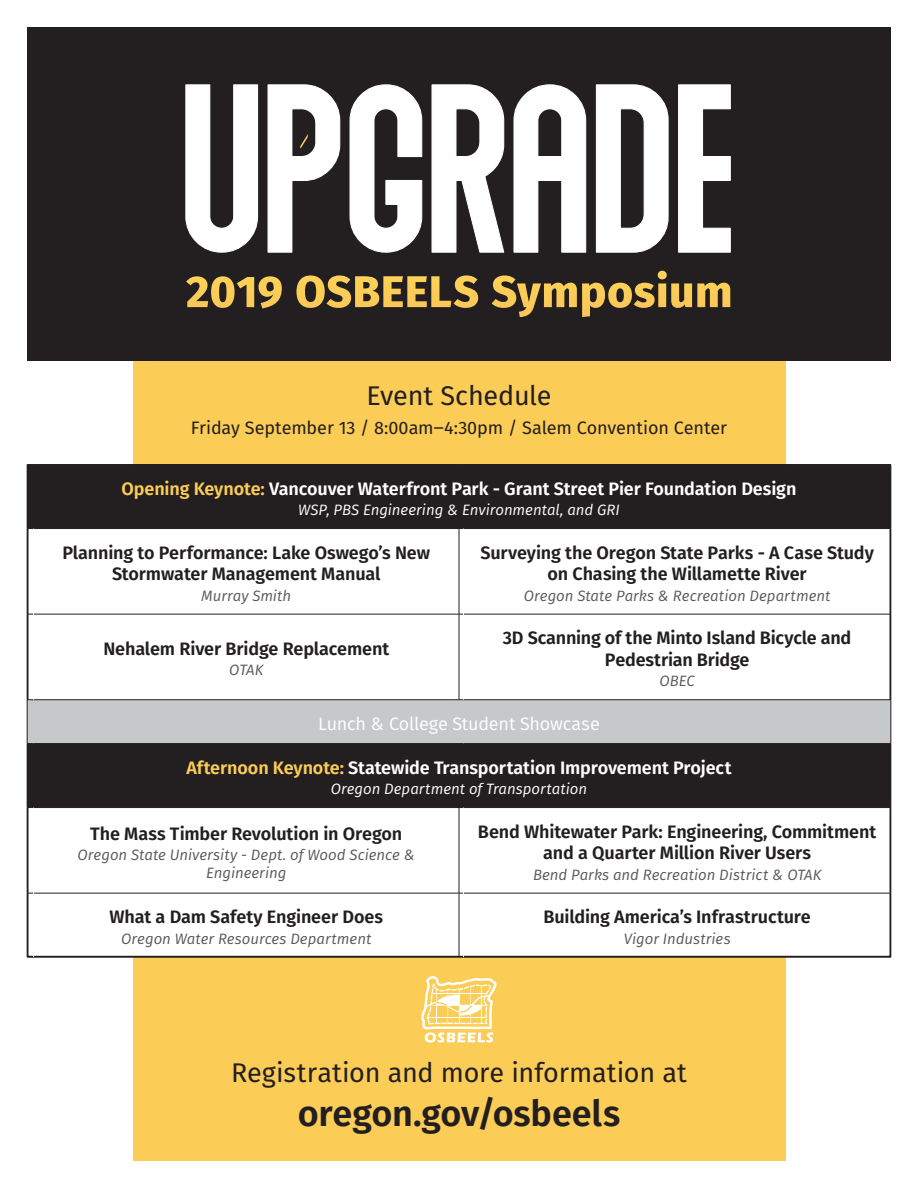
<style>
.page{position:relative;width:918px;height:1188px;background:#fff}
.page>*{position:absolute;margin:0;border:0;box-sizing:border-box;transform-origin:0 0}
.t1{font:600 36px "Fira Sans";letter-spacing:-.005em;color:#231f20}
.t2{font:27px "Fira Sans";letter-spacing:-.01em;color:#231f20}
.t3{font:600 18px/21.6px "Fira Sans";letter-spacing:-.01em;color:#231f20;text-align:center}
.t4{font:600 18px "Fira Sans";letter-spacing:-.01em;color:#fff}
.t5{font:18px "Fira Sans";letter-spacing:-.01em;color:#231f20}
.t6{font:18px "Fira Sans";letter-spacing:-.01em;color:#fff}
.t7{font:italic 15px/18px "Fira Sans";color:#57585a;text-align:center}
.t8{font:italic 15px "Fira Sans";color:#fff}
.s1{color:#fbcc56}
</style>
<div class="page">
<div style="left:133px;top:27px;width:652px;height:1134px;background:#fbcc56"></div>
<div style="left:27px;top:27px;width:864px;height:334px;background:#231f20"></div>
<svg style="left:186px;top:276px;width:96px;height:32px"></svg>
<svg style="left:296px;top:275px;width:182px;height:33px"></svg>
<svg style="left:492px;top:271px;width:238px;height:46px"></svg>
<svg style="left:185px;top:84px;width:74px;height:169px"></svg>
<svg style="left:267px;top:84px;width:74px;height:169px"></svg>
<svg style="left:349px;top:84px;width:74px;height:169px"></svg>
<svg style="left:431px;top:84px;width:74px;height:169px"></svg>
<svg style="left:513px;top:84px;width:74px;height:169px"></svg>
<svg style="left:595px;top:84px;width:74px;height:169px"></svg>
<svg style="left:678px;top:84px;width:53px;height:169px"></svg>
<div style="left:28px;top:465px;width:862px;height:492px;background:#fff"></div>
<svg style="left:28px;top:465px;width:863px;height:342px"></svg>
<div style="left:27px;top:700px;width:864px;height:44px;background:#c7c8ca"></div>
<hr style="left:27px;top:465px;width:1px;height:63px;background:#231f20">
<hr style="left:34px;top:464px;width:425px;height:1px;background:#231f20">
<hr style="left:464px;top:464px;width:427px;height:1px;background:#231f20">
<hr style="left:891px;top:465px;width:1px;height:63px;background:#231f20">
<hr style="left:27px;top:529px;width:1px;height:85px;background:#231f20">
<hr style="left:34px;top:528px;width:425px;height:1px;background:#231f20">
<hr style="left:459px;top:529px;width:1px;height:85px;background:#231f20">
<hr style="left:464px;top:528px;width:427px;height:1px;background:#231f20">
<hr style="left:891px;top:529px;width:1px;height:85px;background:#231f20">
<hr style="left:27px;top:614px;width:1px;height:86px;background:#231f20">
<hr style="left:34px;top:614px;width:425px;height:1px;background:#231f20">
<hr style="left:459px;top:614px;width:1px;height:86px;background:#231f20">
<hr style="left:464px;top:614px;width:427px;height:1px;background:#231f20">
<hr style="left:891px;top:614px;width:1px;height:86px;background:#231f20">
<hr style="left:27px;top:700px;width:1px;height:43px;background:#231f20">
<hr style="left:34px;top:699px;width:425px;height:1px;background:#231f20">
<hr style="left:464px;top:699px;width:427px;height:1px;background:#231f20">
<hr style="left:891px;top:700px;width:1px;height:43px;background:#231f20">
<hr style="left:27px;top:744px;width:1px;height:63px;background:#231f20">
<hr style="left:34px;top:743px;width:425px;height:1px;background:#231f20">
<hr style="left:464px;top:743px;width:427px;height:1px;background:#231f20">
<hr style="left:891px;top:744px;width:1px;height:63px;background:#231f20">
<hr style="left:27px;top:808px;width:1px;height:85px;background:#231f20">
<hr style="left:34px;top:807px;width:425px;height:1px;background:#231f20">
<hr style="left:459px;top:808px;width:1px;height:85px;background:#231f20">
<hr style="left:464px;top:807px;width:427px;height:1px;background:#231f20">
<hr style="left:891px;top:808px;width:1px;height:85px;background:#231f20">
<hr style="left:27px;top:893px;width:1px;height:64px;background:#231f20">
<hr style="left:34px;top:893px;width:425px;height:1px;background:#231f20">
<hr style="left:459px;top:893px;width:1px;height:64px;background:#231f20">
<hr style="left:464px;top:893px;width:427px;height:1px;background:#231f20">
<hr style="left:891px;top:893px;width:1px;height:64px;background:#231f20">
<hr style="left:34px;top:957px;width:425px;height:1px;background:#231f20">
<hr style="left:464px;top:957px;width:427px;height:1px;background:#231f20">
<hr style="left:33px;top:614px;width:1px;height:86px;background:#fff">
<hr style="left:463px;top:614px;width:1px;height:86px;background:#fff">
<hr style="left:463px;top:529px;width:1px;height:85px;background:#fff">
<hr style="left:33px;top:529px;width:1px;height:85px;background:#fff">
<svg style="left:421px;top:976px;width:76px;height:67px"></svg>
<p class="t2" style="left:366px;top:375px;width:187px">Event Schedule</p>
<p class="t5" style="left:191px;top:414px;width:538px">Friday September 13 / 8:00am‒4:30pm / Salem Convention Center</p>
<p class="t4" style="left:122px;top:474px;width:676px"><span class="s1">Opening Keynote:</span> Vancouver Waterfront Park - Grant Street Pier Foundation Design</p>
<p class="t8" style="left:298px;top:499px;width:323px">WSP, PBS Engineering &amp; Environmental, and GRI</p>
<p class="t3" style="left:62px;top:541px;width:369px">Planning to Performance: Lake Oswego’s New<br>Stormwater Management Manual</p>
<p class="t7" style="left:201px;top:586px;width:92px">Murray Smith</p>
<p class="t3" style="left:480px;top:541px;width:395px">Surveying the Oregon State Parks - A Case Study on Chasing the Willamette River</p>
<p class="t7" style="left:524px;top:586px;width:308px">Oregon State Parks &amp; Recreation Department</p>
<p class="t3" style="left:503px;top:626px;width:350px">3D Scanning of the Minto Island Bicycle and<br>Pedestrian Bridge</p>
<p class="t7" style="left:660px;top:672px;width:37px">OBEC</p>
<p class="t6" style="left:318px;top:710px;width:283px">Lunch &amp; College Student Showcase</p>
<p class="t4" style="left:186px;top:753px;width:547px"><span class="s1">Afternoon Keynote:</span> Statewide Transportation Improvement Project</p>
<p class="t8" style="left:331px;top:778px;width:258px">Oregon Department of Transportation</p>
<p class="t3" style="left:90px;top:822px;width:314px">The Mass Timber Revolution in Oregon</p>
<p class="t7" style="left:78px;top:845px;width:339px">Oregon State University - Dept. of Wood Science &amp;<br>Engineering</p>
<p class="t3" style="left:103px;top:637px;width:287px">Nehalem River Bridge Replacement</p>
<p class="t7" style="left:229px;top:661px;width:35px">OTAK</p>
<p class="t3" style="left:478px;top:820px;width:400px">Bend Whitewater Park: Engineering, Commitment and a Quarter Million River Users</p>
<p class="t7" style="left:533px;top:865px;width:290px">Bend Parks and Recreation District &amp; OTAK</p>
<p class="t3" style="left:110px;top:905px;width:275px">What a Dam Safety Engineer Does</p>
<p class="t7" style="left:121px;top:929px;width:252px">Oregon Water Resources Department</p>
<p class="t3" style="left:543px;top:905px;width:269px">Building America’s Infrastructure</p>
<p class="t7" style="left:624px;top:929px;width:108px">Vigor Industries</p>
<p class="t2" style="left:231px;top:1053px;width:457px">Registration and more information at</p>
<p class="t1" style="left:298px;top:1083px;width:324px">oregon.gov/osbeels</p>
</div>
